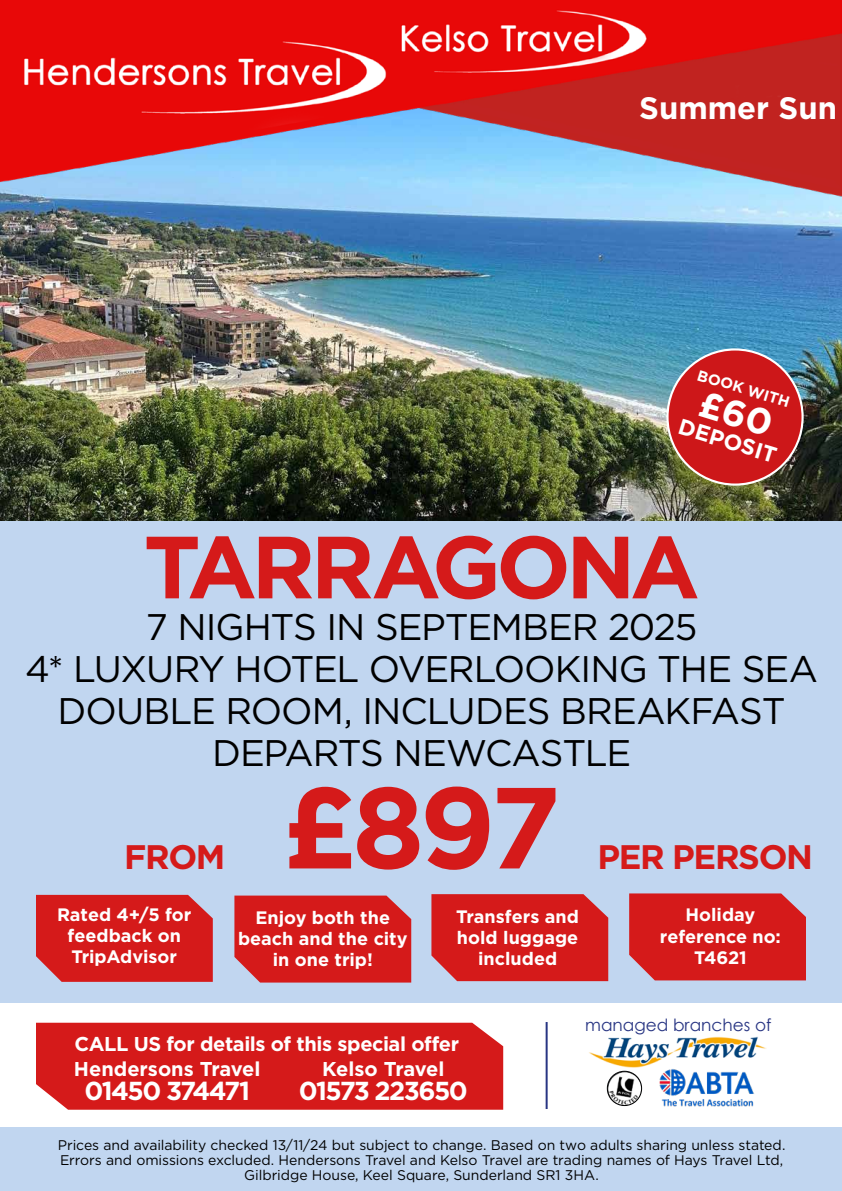
<style>
.page{position:relative;width:842px;height:1191px;background:#fff}
.page>*{position:absolute;margin:0;border:0;box-sizing:border-box;transform-origin:0 0}
.t1{font:700 115px "Gotham";color:#d51a1a}
.t2{font:700 88px "Gotham";letter-spacing:-.06em;color:#d51a1a}
.t3{font:37px/42px "Gotham HTF";letter-spacing:-.03em;color:#000;text-align:center}
.t4{font:700 34px "Gotham";letter-spacing:-.04em;color:#d51a1a}
.t5{font:700 31px "Gotham";color:#fff}
.t6{font:700 26px "Gotham";letter-spacing:-.06em;color:#fff}
.t7{font:700 22.2px "Gotham";color:#fff}
.t8{font:700 20px/25.8px "Gotham";letter-spacing:-.02em;color:#fff}
.t9{font:700 18px/21.2px "Gotham";color:#fff;text-align:center}
.t10{font:16.9px "Century Gothic";color:#283583}
.t11{font:700 15.2px "Gotham";color:#fff}
.t12{font:14px/15px "Gotham HTF";letter-spacing:-.005em;color:#000;text-align:center}
</style>
<div class="page">
<div style="left:0;top:1127px;width:842px;height:64px;background:#c1d6f0"></div>
<hr style="left:546px;top:1022px;width:2px;height:87px;background:#283583">
<img style="left:659px;top:1069px;width:96px;height:37px">
<img style="left:607px;top:1071px;width:34px;height:34px">
<div style="left:607px;top:1071px;width:35px;height:34px;border:1px solid #000;border-radius:50%"></div>
<div style="left:0;top:508px;width:842px;height:494px;background:#c1d6f0"></div>
<img style="left:589px;top:1036px;width:178px;height:31px">
<div style="left:36px;top:1022px;width:467px;height:87px;background:#d51a1a"></div>
<div style="left:36px;top:895px;width:177px;height:86px;background:#d51a1a"></div>
<div style="left:234px;top:895px;width:177px;height:87px;background:#d51a1a"></div>
<div style="left:431px;top:894px;width:177px;height:87px;background:#d51a1a"></div>
<div style="left:629px;top:893px;width:177px;height:87px;background:#d51a1a"></div>
<img style="left:0;top:276px;width:842px;height:245px">
<div style="left:667px;top:349px;width:135px;height:135px;background:#cd1719;border-radius:50%"></div>
<img style="left:0;top:0;width:842px;height:276px">
<h3 class="t5" style="left:639px;top:90px;width:199px">Summer Sun</h3>
<h3 class="t5" style="left:655px;top:91px;width:177px">Winter Sun</h3>
<p class="t11" style="left:700px;top:366px;width:97px;rotate:17deg">BOOK WITH</p>
<h3 class="t7" style="left:683px;top:413px;width:103px;rotate:17deg">DEPOSIT</h3>
<h2 class="t2" style="left:144px;top:516px;width:557px">TARRAGONA</h2>
<h3 class="t3" style="left:25px;top:605px;width:794px">7 NIGHTS IN SEPTEMBER 2025<br>4* LUXURY HOTEL OVERLOOKING THE SEA<br>DOUBLE ROOM, INCLUDES BREAKFAST<br>DEPARTS NEWCASTLE</h3>
<h1 class="t1" style="left:282px;top:761px;width:280px">£897</h1>
<p class="t9" style="left:57px;top:903px;width:136px">Rated 4+/5 for feedback on<br>TripAdvisor</p>
<p class="t9" style="left:238px;top:906px;width:171px">Enjoy both the beach and the city in one trip!</p>
<p class="t9" style="left:456px;top:905px;width:124px">Transfers and hold luggage included</p>
<p class="t9" style="left:660px;top:904px;width:122px">Holiday reference no:<br>T4621</p>
<h3 class="t4" style="left:124px;top:837px;width:103px">FROM</h3>
<h3 class="t4" style="left:597px;top:837px;width:217px">PER PERSON</h3>
<h3 class="t8" style="left:74px;top:1030px;width:387px">CALL US for details of this special offer<br>Hendersons Travel</h3>
<h3 class="t6" style="left:84px;top:1076px;width:167px">01450 374471</h3>
<h3 class="t8" style="left:322px;top:1055px;width:124px">Kelso Travel</h3>
<h3 class="t6" style="left:299px;top:1076px;width:170px">01573 223650</h3>
<p class="t10" style="left:585px;top:1013px;width:188px">managed branches of</p>
<p class="t12" style="left:58px;top:1137px;width:729px">Prices and availability checked 13/11/24 but subject to change. Based on two adults sharing unless stated.<br>Errors and omissions excluded. Hendersons Travel and Kelso Travel are trading names of Hays Travel Ltd,<br>Gilbridge House, Keel Square, Sunderland SR1 3HA.</p>
</div>
